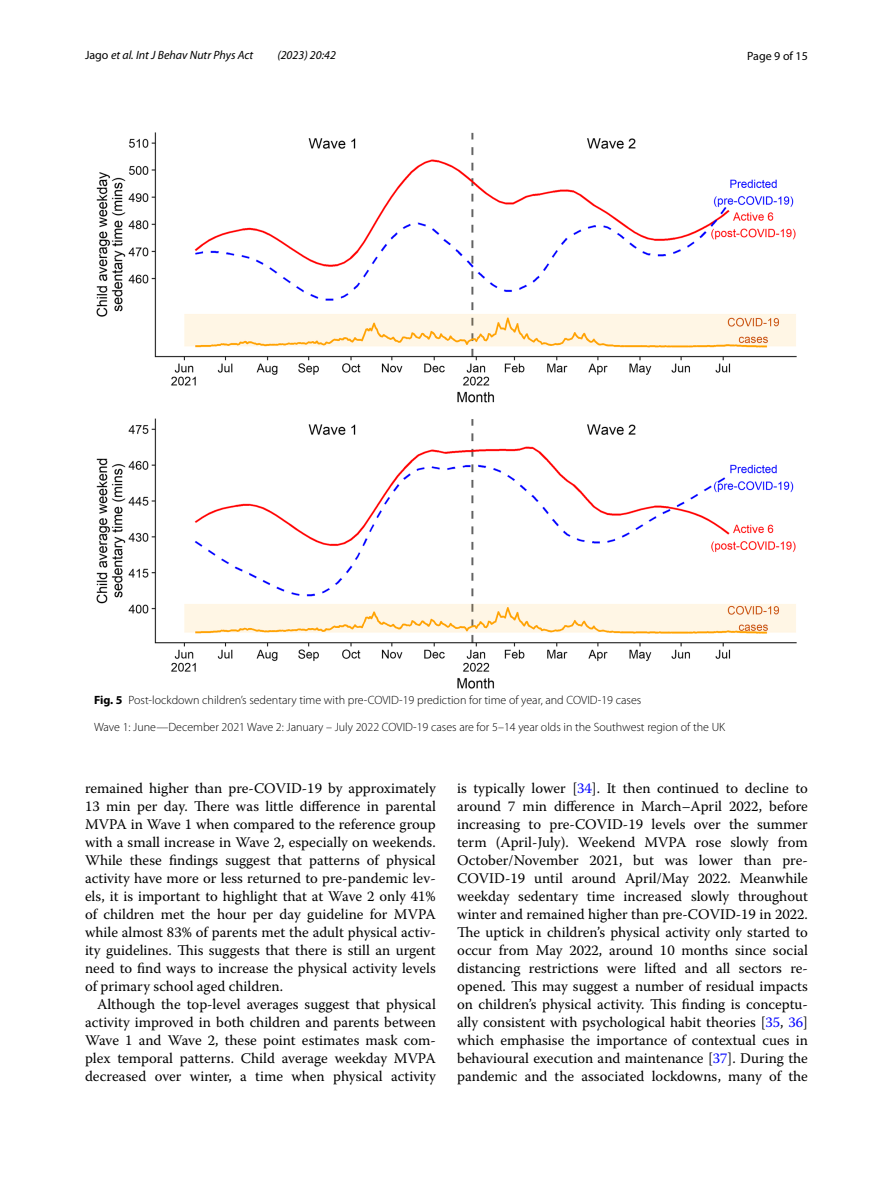
<style>
.page{position:relative;width:893px;height:1187px;background:#fff}
.page>*{position:absolute;margin:0;border:0;box-sizing:border-box;transform-origin:0 0}
.t1{font:14.7px/18px "Warnock Pro";color:#000;text-align:justify}
.t2{font:300 12px "Myriad Pro";color:#000}
.t3{font:italic 12px "Myriad Pro";color:#000}
.t4{font:12px "Myriad Pro";color:#000}
.s1{font-style:normal}
.s2{font-weight:700}
.s3{color:#00f}
</style>
<div class="page">
<img style="left:96px;top:133px;width:701px;height:555px">
<p class="t3" style="left:85px;top:48px;width:170px"><span class="s1">Jago</span> et al. Int J Behav Nutr Phys Act</p>
<p class="t3" style="left:277px;top:48px;width:60px">(2023) 20:42</p>
<p class="t4" style="left:747px;top:48px;width:62px">Page 9 of 15</p>
<p class="t2" style="left:94px;top:693px;width:549px"><span class="s2">Fig. 5</span> Post-lockdown children’s sedentary time with pre-COVID-19 prediction for time of year, and COVID-19 cases</p>
<p class="t2" style="left:94px;top:720px;width:633px">Wave 1: June—December 2021 Wave 2: January – July 2022 COVID-19 cases are for 5–14 year olds in the Southwest region of the UK</p>
<p class="t1" style="left:85px;top:778px;width:352px">remained higher than pre-COVID-19 by approximately 13 min per day. There was little difference in parental MVPA in Wave 1 when compared to the reference group with a small increase in Wave 2, especially on weekends.<br>While these findings suggest that patterns of physical activity have more or less returned to pre-pandemic lev&shy;els, it is important to highlight that at Wave 2 only 41% of children met the hour per day guideline for MVPA while almost 83% of parents met the adult physical activ&shy;ity guidelines. This suggests that there is still an urgent need to find ways to increase the physical activity levels of primary school aged children.</p>
<p class="t1" style="left:85px;top:994px;width:352px;text-indent:12px">Although the top-level averages suggest that physical activity improved in both children and parents between Wave 1 and Wave 2, these point estimates mask com&shy;plex temporal patterns. Child average weekday MVPA decreased over winter, a time when physical activity</p>
<p class="t1" style="left:457px;top:778px;width:352px">is typically lower [<span class="s3">34</span>]. It then continued to decline to around 7 min difference in March–April 2022, before increasing to pre-COVID-19 levels over the summer term (April-July). Weekend MVPA rose slowly from October/November 2021, but was lower than pre-COVID-19 until around April/May 2022. Meanwhile weekday sedentary time increased slowly throughout winter and remained higher than pre-COVID-19 in 2022.<br>The uptick in children’s physical activity only started to occur from May 2022, around 10 months since social distancing restrictions were lifted and all sectors re&shy;opened. This may suggest a number of residual impacts on children’s physical activity. This finding is conceptu&shy;ally consistent with psychological habit theories [<span class="s3">35</span>, <span class="s3">36</span>] which emphasise the importance of contextual cues in behavioural execution and maintenance [<span class="s3">37</span>]. During the pandemic and the associated lockdowns, many of the</p>
</div>
